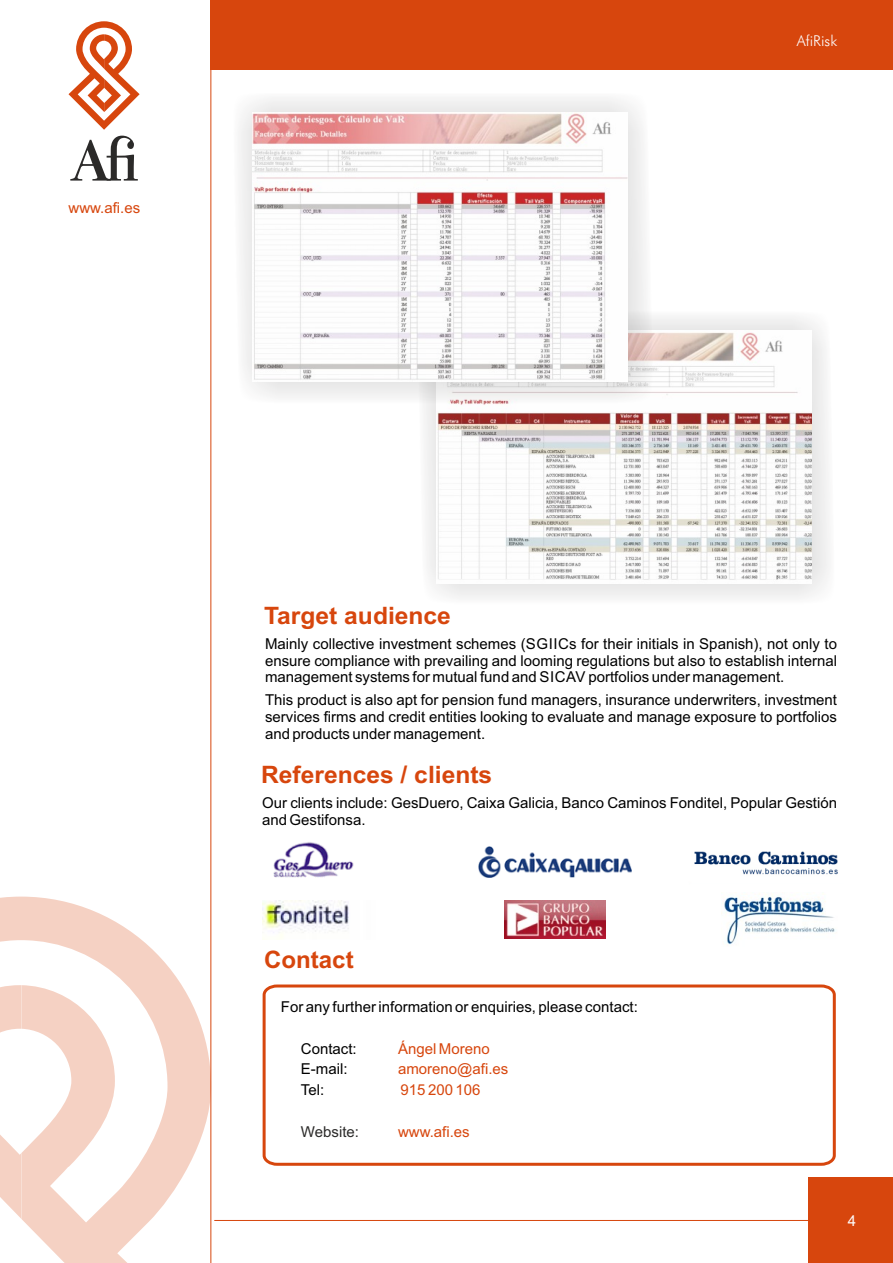
<style>
.page{position:relative;width:893px;height:1263px;background:#fff}
.page>*{position:absolute;margin:0;border:0;box-sizing:border-box;transform-origin:0 0}
.t1{font:700 24px "Arial";color:#d7460d}
.t2{font:15px/16.8px "Arial";color:#000;text-align:justify}
.t3{font:15px "Arial";color:#d7460d}
.t4{font:15px "Arial";color:#2b2a29}
.t5{font:300 15px "Futura BT";color:#fefefe}
.t6{font:15px "Arial";color:#fefefe}
</style>
<div class="page">
<div style="left:211px;top:0;width:682px;height:69px;background:#d7460d"></div>
<hr style="left:211px;top:0;width:1px;height:1263px;background:#d7460d">
<div style="left:808px;top:1178px;width:85px;height:85px;background:#d7460d"></div>
<hr style="left:214px;top:1220px;width:600px;height:1px;background:#d7460d">
<svg style="left:263px;top:984px;width:573px;height:182px"></svg>
<svg style="left:424px;top:317px;width:405px;height:281px;fill:#efefef"></svg>
<img style="left:436px;top:330px;width:375px;height:253px">
<svg style="left:239px;top:98px;width:415px;height:307px;fill:#f0efef"></svg>
<img style="left:252px;top:113px;width:376px;height:269px">
<img style="left:478px;top:846px;width:153px;height:32px">
<img style="left:273px;top:842px;width:81px;height:36px">
<img style="left:694px;top:851px;width:144px;height:24px">
<img style="left:504px;top:901px;width:101px;height:37px">
<img style="left:263px;top:900px;width:86px;height:38px">
<img style="left:721px;top:893px;width:114px;height:52px">
<svg style="left:0;top:896px;width:263px;height:367px"></svg>
<svg style="left:70px;top:136px;width:68px;height:45px"></svg>
<svg style="left:69px;top:21px;width:71px;height:109px"></svg>
<p class="t3" style="left:68px;top:202px;width:73px">www.afi.es</p>
<p class="t5" style="left:797px;top:34px;width:42px">AfiRisk</p>
<h1 class="t1" style="left:264px;top:606px;width:188px">Target audience</h1>
<p class="t2" style="left:265px;top:637px;width:574px">Mainly collective investment schemes (SGIICs for their initials in Spanish), not only to ensure compliance with prevailing and looming regulations but also to establish internal management systems for mutual fund and SICAV portfolios under management.</p>
<p class="t2" style="left:265px;top:693px;width:574px">This product is also apt for pension fund managers, insurance underwriters, investment services firms and credit entities looking to evaluate and manage exposure to portfolios and products under management.</p>
<h1 class="t1" style="left:261px;top:765px;width:233px">References / clients</h1>
<p class="t2" style="left:262px;top:796px;width:576px">Our clients include: GesDuero, Caixa Galicia, Banco Caminos Fonditel, Popular Gestión and Gestifonsa.</p>
<h1 class="t1" style="left:264px;top:950px;width:91px">Contact</h1>
<p class="t2" style="left:281px;top:999px;width:358px">For any further information or enquiries, please contact:</p>
<p class="t2" style="left:301px;top:1041px;width:57px">Contact:</p>
<p class="t3" style="left:398px;top:1042px;width:93px">Ángel Moreno</p>
<p class="t2" style="left:301px;top:1062px;width:48px">E-mail:</p>
<p class="t3" style="left:398px;top:1063px;width:112px">amoreno@afi.es</p>
<p class="t2" style="left:301px;top:1083px;width:25px">Tel:</p>
<p class="t3" style="left:401px;top:1084px;width:82px">915 200 106</p>
<p class="t4" style="left:301px;top:1126px;width:60px">Website:</p>
<p class="t3" style="left:398px;top:1126px;width:73px">www.afi.es</p>
<p class="t6" style="left:848px;top:1215px;width:10px">4</p>
</div>
